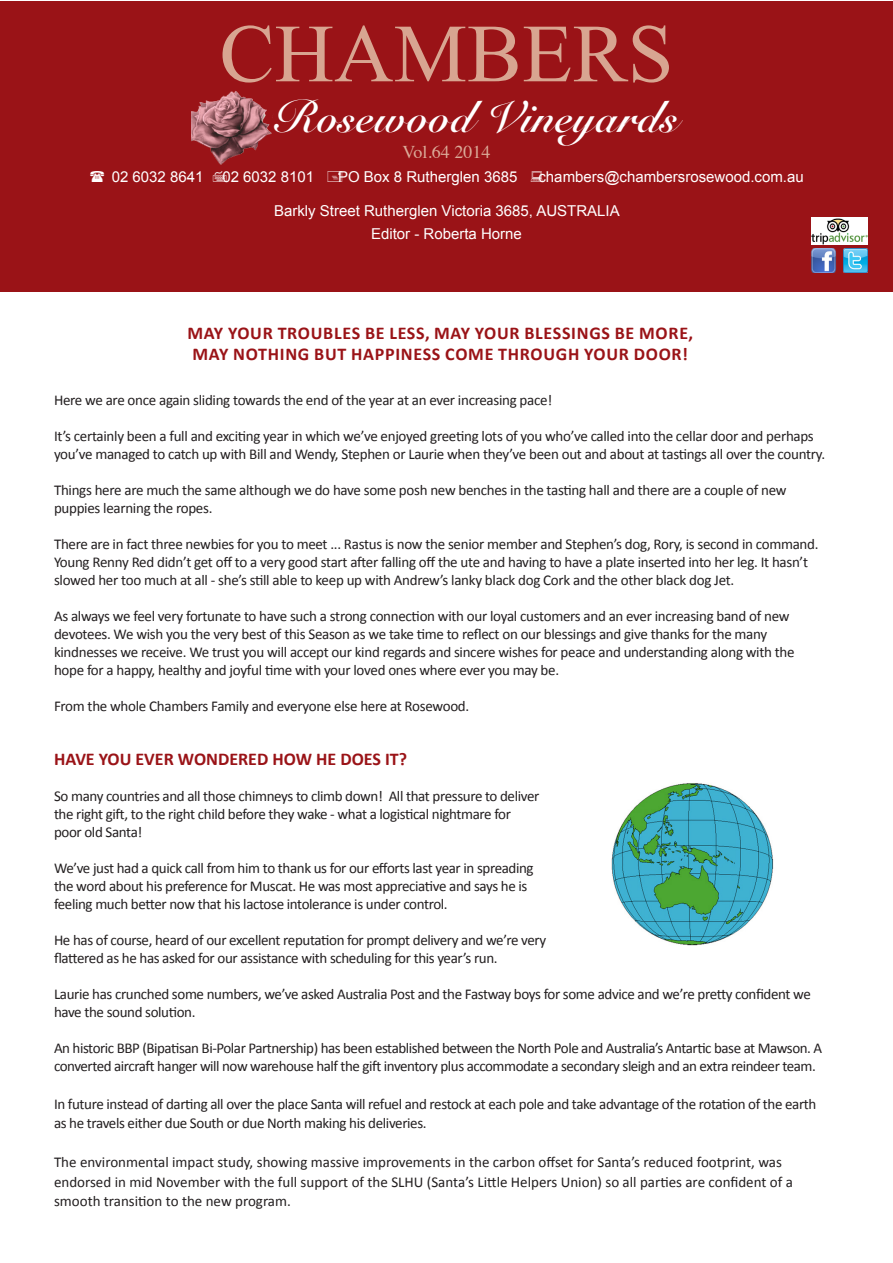
<style>
.page{position:relative;width:893px;height:1263px;background:#fff}
.page>*{position:absolute;margin:0;border:0;box-sizing:border-box;transform-origin:0 0}
.t1{font:82.5px "Times New Roman";color:#d8a591}
.t2{font:700 46.5px "Snell BT";letter-spacing:-.01em;color:#fff}
.t3{font:700 18px/21px "Calibri";letter-spacing:.04em;color:#9a1317}
.t4{font:700 18px "Calibri";color:#9a1317}
.t5{font:18px "Times";color:#dbab99}
.t6{font:15px/18px "Calibri";letter-spacing:-.025em;color:#231f20}
.t7{font:15px/19.5px "Calibri";color:#231f20}
.t8{font:15px "Arial";color:#fff}
</style>
<div class="page">
<img style="left:611px;top:783px;width:163px;height:163px">
<div style="left:1px;top:1px;width:892px;height:290px;background:#9a1317"></div>
<img style="left:811px;top:248px;width:25px;height:24px">
<img style="left:843px;top:248px;width:25px;height:25px">
<img style="left:191px;top:91px;width:81px;height:74px">
<img style="left:811px;top:218px;width:57px;height:26px">
<p class="t1" style="left:220px;top:-2px;width:455px">CHAMBERS</p>
<p class="t2" style="left:287px;top:88px;width:405px">Rosewood Vineyards</p>
<p class="t5" style="left:403px;top:135px;width:89px">Vol.64 2014</p>
<p class="t8" style="left:112px;top:167px;width:93px">02 6032 8641</p>
<p class="t8" style="left:222px;top:167px;width:93px">02 6032 8101</p>
<p class="t8" style="left:338px;top:167px;width:181px">PO Box 8 Rutherglen 3685</p>
<p class="t8" style="left:538px;top:167px;width:267px">chambers@chambersrosewood.com.au</p>
<p class="t8" style="left:274px;top:201px;width:347px">Barkly Street Rutherglen Victoria 3685, AUSTRALIA</p>
<p class="t8" style="left:371px;top:224px;width:152px">Editor - Roberta Horne</p>
<p class="t3" style="left:187px;top:322px;width:507px">MAY YOUR TROUBLES BE LESS, MAY YOUR BLESSINGS BE MORE,<br>MAY NOTHING BUT HAPPINESS COME THROUGH YOUR DOOR!</p>
<p class="t6" style="left:54px;top:391px;width:500px">Here we are once again sliding towards the end of the year at an ever increasing pace!</p>
<p class="t6" style="left:54px;top:427px;width:773px">It’s certainly been a full and exciting year in which we’ve enjoyed greeting lots of you who’ve called into the cellar door and perhaps you’ve managed to catch up with Bill and Wendy, Stephen or Laurie when they’ve been out and about at tastings all over the country.</p>
<p class="t6" style="left:54px;top:481px;width:734px">Things here are much the same although we do have some posh new benches in the tasting hall and there are a couple of new puppies learning the ropes.</p>
<p class="t6" style="left:54px;top:535px;width:766px">There are in fact three newbies for you to meet ... Rastus is now the senior member and Stephen’s dog, Rory, is second in command.<br>Young Renny Red didn’t get off to a very good start after falling off the ute and having to have a plate inserted into her leg. It hasn’t slowed her too much at all - she’s still able to keep up with Andrew’s lanky black dog Cork and the other black dog Jet.</p>
<p class="t6" style="left:54px;top:607px;width:742px">As always we feel very fortunate to have such a strong connection with our loyal customers and an ever increasing band of new devotees. We wish you the very best of this Season as we take time to reflect on our blessings and give thanks for the many kindnesses we receive. We trust you will accept our kind regards and sincere wishes for peace and understanding along with the hope for a happy, healthy and joyful time with your loved ones where ever you may be.</p>
<p class="t6" style="left:54px;top:697px;width:417px">From the whole Chambers Family and everyone else here at Rosewood.</p>
<p class="t4" style="left:54px;top:748px;width:355px">HAVE YOU EVER WONDERED HOW HE DOES IT?</p>
<p class="t6" style="left:54px;top:787px;width:487px">So many countries and all those chimneys to climb down! All that pressure to deliver</p>
<p class="t6" style="left:54px;top:805px;width:458px">the right gift, to the right child before they wake - what a logistical nightmare for</p>
<p class="t6" style="left:54px;top:823px;width:90px">poor old Santa!</p>
<p class="t6" style="left:54px;top:859px;width:481px">We’ve just had a quick call from him to thank us for our efforts last year in spreading</p>
<p class="t6" style="left:54px;top:877px;width:475px">the word about his preference for Muscat. He was most appreciative and says he is</p>
<p class="t6" style="left:54px;top:895px;width:395px">feeling much better now that his lactose intolerance is under control.</p>
<p class="t6" style="left:54px;top:931px;width:494px">He has of course, heard of our excellent reputation for prompt delivery and we’re very</p>
<p class="t6" style="left:54px;top:949px;width:445px">flattered as he has asked for our assistance with scheduling for this year’s run.</p>
<p class="t6" style="left:54px;top:985px;width:758px">Laurie has crunched some numbers, we’ve asked Australia Post and the Fastway boys for some advice and we’re pretty confident we have the sound solution.</p>
<p class="t6" style="left:54px;top:1039px;width:770px">An historic BBP (Bipatisan Bi-Polar Partnership) has been established between the North Pole and Australia’s Antartic base at Mawson. A converted aircraft hanger will now warehouse half the gift inventory plus accommodate a secondary sleigh and an extra reindeer team.</p>
<p class="t6" style="left:54px;top:1094px;width:764px;line-height:19.5px">In future instead of darting all over the place Santa will refuel and restock at each pole and take advantage of the rotation of the earth as he travels either due South or due North making his deliveries.</p>
<p class="t7" style="left:54px;top:1152px;width:740px">The environmental impact study, showing massive improvements in the carbon offset for Santa’s reduced footprint, was endorsed in mid November with the full support of the SLHU (Santa’s Little Helpers Union) so all parties are confident of a smooth transition to the new program.</p>
</div>
